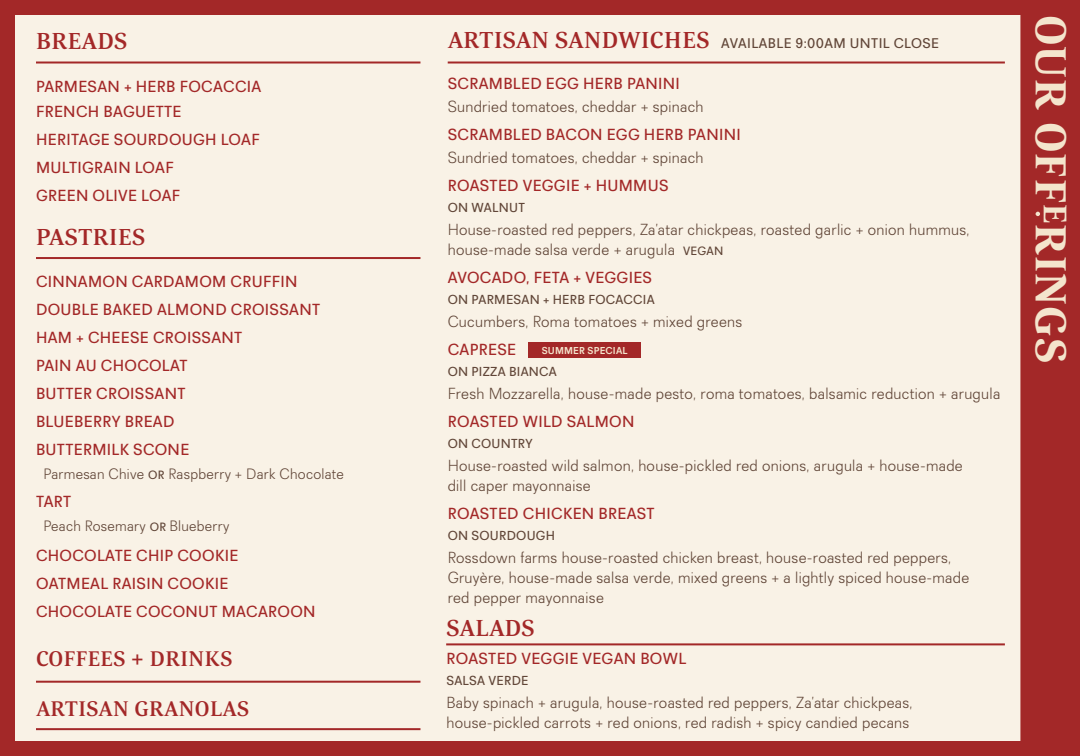
<style>
.page{position:relative;width:1080px;height:756px;background:#f9f2e6}
.page>*{position:absolute;margin:0;border:0;box-sizing:border-box;transform-origin:0 0}
.Body_-_Left_aligned{font:700 45px "Corda";letter-spacing:.02em;color:#f4e5cd}
.Body_-_Left_aligned-2{font:500 24px "Corda";letter-spacing:.01em;color:#a32828}
.Body_-_Left_aligned-3{font:500 22px "Corda";letter-spacing:.015em;color:#a32828}
.Body_-_Left_aligned-4{font:300 16px/20px "Recta";letter-spacing:.02em;color:#614638}
.Body_-_Left_aligned-5{font:500 16px/28px "Recta";letter-spacing:.02em;color:#a32828}
.Body_-_Left_aligned-6{font:300 15px "Recta";letter-spacing:.02em;color:#614638}
.Body_-_Left_aligned-7{font:500 14px "Recta";letter-spacing:.03em;color:#614638}
.Body_-_Left_aligned-8{font:500 13px "Recta";letter-spacing:.02em;color:#614638}
.Body_-_Left_aligned-9{font:700 10px "Recta";letter-spacing:.02em;color:#f4e5cd}
.s1{font-weight:500;font-size:12px}
.s2{font-family:"Corda";font-size:24px;color:#a32828}
</style>
<div class="page">
<div style="left:0;top:0;width:1080px;height:756px;border:15px solid #a32828"></div>
<hr style="left:36px;top:62px;width:384px;height:2px;background:#a32828">
<hr style="left:36px;top:681px;width:384px;height:2px;background:#a32828">
<hr style="left:36px;top:728px;width:384px;height:2px;background:#a32828">
<hr style="left:36px;top:257px;width:384px;height:2px;background:#a32828">
<hr style="left:448px;top:62px;width:557px;height:2px;background:#a32828">
<hr style="left:446px;top:643px;width:559px;height:2px;background:#a32828">
<div style="left:1020px;top:7px;width:52px;height:742px;background:#a32828;border:1px solid #a32828"></div>
<svg style="left:1036px;top:212px;width:4px;height:4px"></svg>
<div style="left:528px;top:342px;width:113px;height:16px;background:#a32828"></div>
<p class="Body_-_Left_aligned-2" style="left:36px;top:25px;width:93px">BREADS</p>
<p class="Body_-_Left_aligned-5" style="left:36px;top:72px;width:227px">PARMESAN + HERB FOCACCIA</p>
<p class="Body_-_Left_aligned-5" style="left:36px;top:97px;width:147px">FRENCH BAGUETTE</p>
<p class="Body_-_Left_aligned-5" style="left:36px;top:125px;width:225px">HERITAGE SOURDOUGH LOAF<br>MULTIGRAIN LOAF</p>
<p class="Body_-_Left_aligned-5" style="left:36px;top:181px;width:146px">GREEN OLIVE LOAF</p>
<p class="Body_-_Left_aligned-2" style="left:36px;top:221px;width:110px">PASTRIES</p>
<p class="Body_-_Left_aligned-5" style="left:36px;top:267px;width:263px">CINNAMON CARDAMOM CRUFFIN</p>
<p class="Body_-_Left_aligned-5" style="left:36px;top:295px;width:286px">DOUBLE BAKED ALMOND CROISSANT</p>
<p class="Body_-_Left_aligned-5" style="left:36px;top:323px;width:208px">HAM + CHEESE CROISSANT</p>
<p class="Body_-_Left_aligned-5" style="left:36px;top:351px;width:153px">PAIN AU CHOCOLAT</p>
<p class="Body_-_Left_aligned-5" style="left:36px;top:379px;width:151px">BUTTER CROISSANT</p>
<p class="Body_-_Left_aligned-5" style="left:36px;top:407px;width:140px">BLUEBERRY BREAD</p>
<p class="Body_-_Left_aligned-5" style="left:36px;top:435px;width:155px">BUTTERMILK SCONE</p>
<p class="Body_-_Left_aligned-6" style="left:43px;top:464px;width:302px">Parmesan Chive <span class="s1">OR</span> Raspberry + Dark Chocolate</p>
<p class="Body_-_Left_aligned-5" style="left:36px;top:487px;width:37px">TART</p>
<p class="Body_-_Left_aligned-6" style="left:43px;top:516px;width:187px">Peach Rosemary <span class="s1">OR</span> Blueberry</p>
<p class="Body_-_Left_aligned-5" style="left:36px;top:541px;width:204px">CHOCOLATE CHIP COOKIE</p>
<p class="Body_-_Left_aligned-5" style="left:36px;top:569px;width:194px">OATMEAL RAISIN COOKIE</p>
<p class="Body_-_Left_aligned-5" style="left:36px;top:597px;width:281px">CHOCOLATE COCONUT MACAROON</p>
<p class="Body_-_Left_aligned-3" style="left:36px;top:644px;width:198px">COFFEES + DRINKS</p>
<p class="Body_-_Left_aligned-3" style="left:36px;top:695px;width:214px">ARTISAN GRANOLAS</p>
<p class="Body_-_Left_aligned-7" style="left:448px;top:35px;width:493px"><span class="s2">ARTISAN SANDWICHES</span> AVAILABLE 9:00AM UNTIL CLOSE</p>
<p class="Body_-_Left_aligned-5" style="left:448px;top:70px;width:234px">SCRAMBLED EGG HERB PANINI</p>
<p class="Body_-_Left_aligned-4" style="left:448px;top:97px;width:257px">Sundried tomatoes, cheddar + spinach</p>
<p class="Body_-_Left_aligned-5" style="left:448px;top:121px;width:295px">SCRAMBLED BACON EGG HERB PANINI</p>
<p class="Body_-_Left_aligned-4" style="left:448px;top:148px;width:257px">Sundried tomatoes, cheddar + spinach</p>
<p class="Body_-_Left_aligned-5" style="left:448px;top:172px;width:222px">ROASTED VEGGIE + HUMMUS</p>
<p class="Body_-_Left_aligned-8" style="left:448px;top:200px;width:79px">ON WALNUT</p>
<p class="Body_-_Left_aligned-4" style="left:448px;top:220px;width:523px">House-roasted red peppers, Za’atar chickpeas, roasted garlic + onion hummus, house-made salsa verde + arugula <span class="s1">VEGAN</span></p>
<p class="Body_-_Left_aligned-5" style="left:448px;top:264px;width:206px">AVOCADO, FETA + VEGGIES</p>
<p class="Body_-_Left_aligned-8" style="left:448px;top:292px;width:208px">ON PARMESAN + HERB FOCACCIA</p>
<p class="Body_-_Left_aligned-4" style="left:448px;top:312px;width:296px">Cucumbers, Roma tomatoes + mixed greens</p>
<p class="Body_-_Left_aligned-5" style="left:448px;top:336px;width:70px">CAPRESE</p>
<p class="Body_-_Left_aligned-8" style="left:448px;top:364px;width:111px">ON PIZZA BIANCA</p>
<p class="Body_-_Left_aligned-4" style="left:448px;top:384px;width:554px">Fresh Mozzarella, house-made pesto, roma tomatoes, balsamic reduction + arugula</p>
<p class="Body_-_Left_aligned-5" style="left:448px;top:408px;width:188px">ROASTED WILD SALMON</p>
<p class="Body_-_Left_aligned-8" style="left:448px;top:436px;width:86px">ON COUNTRY</p>
<p class="Body_-_Left_aligned-4" style="left:448px;top:456px;width:517px">House-roasted wild salmon, house-pickled red onions, arugula + house-made dill caper mayonnaise</p>
<p class="Body_-_Left_aligned-5" style="left:448px;top:500px;width:208px">ROASTED CHICKEN BREAST</p>
<p class="Body_-_Left_aligned-8" style="left:448px;top:528px;width:109px">ON SOURDOUGH</p>
<p class="Body_-_Left_aligned-4" style="left:448px;top:548px;width:523px">Rossdown farms house-roasted chicken breast, house-roasted red peppers,<br>Gruyère, house-made salsa verde, mixed greens + a lightly spiced house-made red pepper mayonnaise</p>
<p class="Body_-_Left_aligned-2" style="left:446px;top:612px;width:90px">SALADS</p>
<p class="Body_-_Left_aligned-5" style="left:446px;top:645px;width:241px">ROASTED VEGGIE VEGAN BOWL</p>
<p class="Body_-_Left_aligned-8" style="left:446px;top:673px;width:84px">SALSA VERDE</p>
<p class="Body_-_Left_aligned-4" style="left:446px;top:693px;width:468px">Baby spinach + arugula, house-roasted red peppers, Za’atar chickpeas, house-pickled carrots + red onions, red radish + spicy candied pecans</p>
<p class="Body_-_Left_aligned-9" style="left:542px;top:344px;width:87px">SUMMER SPECIAL</p>
<p class="Body_-_Left_aligned" style="left:1081px;top:15px;width:349px;rotate:90deg">OUR OFF<sup>E</sup>RINGS</p>
</div>
